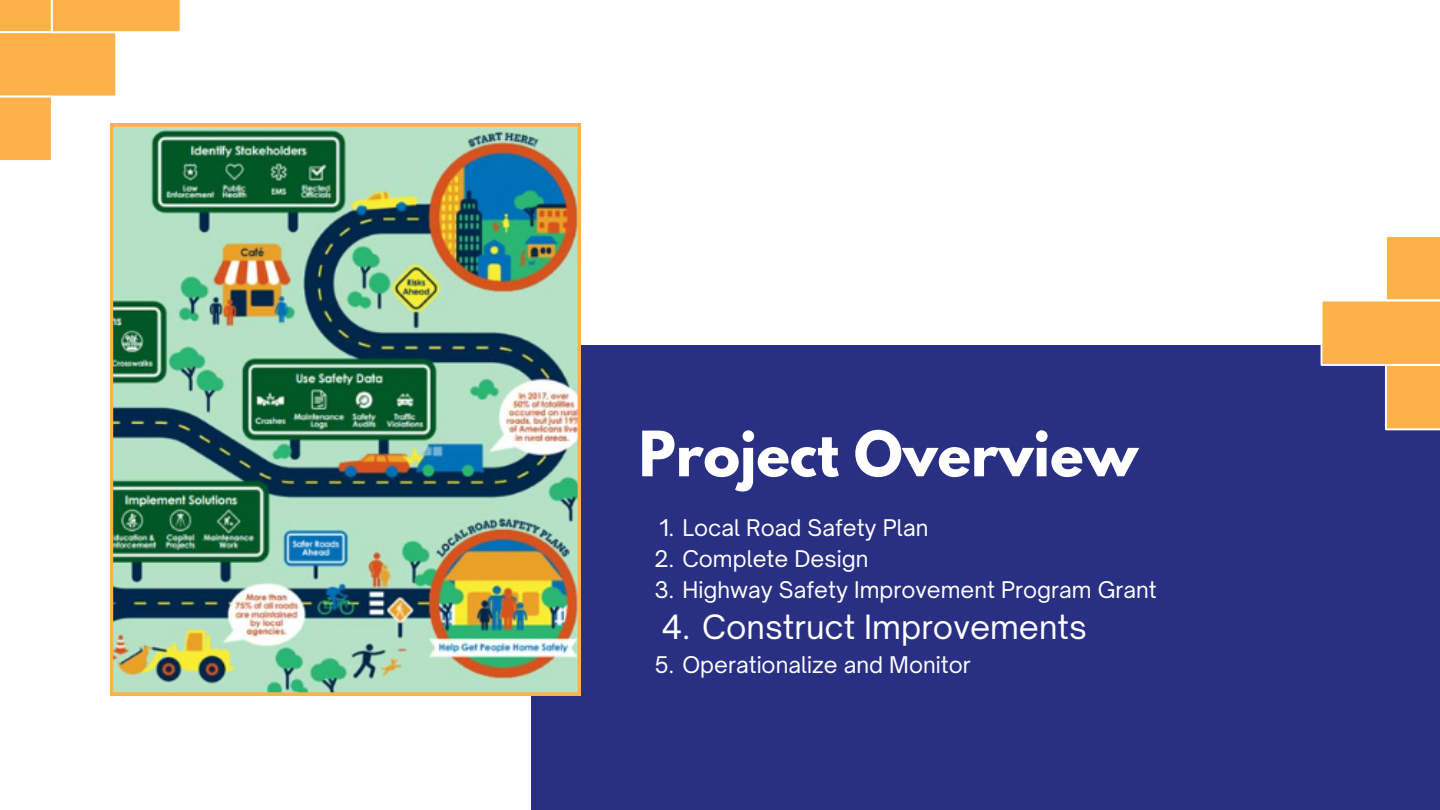
<style>
.page{position:relative;width:1440px;height:810px;background:#fff}
.page>*{position:absolute;margin:0;border:0;box-sizing:border-box;transform-origin:0 0}
.t1{font:700 55.4px "League Spartan";color:#fff}
.t2{font:32px "Open Sauce One";color:#fff}
.t3{font:22px "Open Sauce One";color:#fff}
</style>
<div class="page">
<div style="left:531px;top:345px;width:909px;height:465px;background:#292f83"></div>
<svg style="left:0;top:0;width:182px;height:160px"></svg>
<img style="left:110px;top:124px;width:470px;height:571px">
<svg style="left:1321px;top:237px;width:119px;height:193px"></svg>
<p class="t1" style="left:639px;top:426px;width:501px">Project Overview</p>
<p class="t3" style="left:659px;top:514px;width:271px">1. Local Road Safety Plan</p>
<h1 class="t3" style="left:655px;top:545px;width:215px">2. Complete Design</h1>
<p class="t3" style="left:654px;top:576px;width:504px">3. Highway Safety Improvement Program Grant</p>
<p class="t2" style="left:662px;top:607px;width:427px">4. Construct Improvements</p>
<p class="t3" style="left:655px;top:651px;width:318px">5. Operationalize and Monitor</p>
</div>
